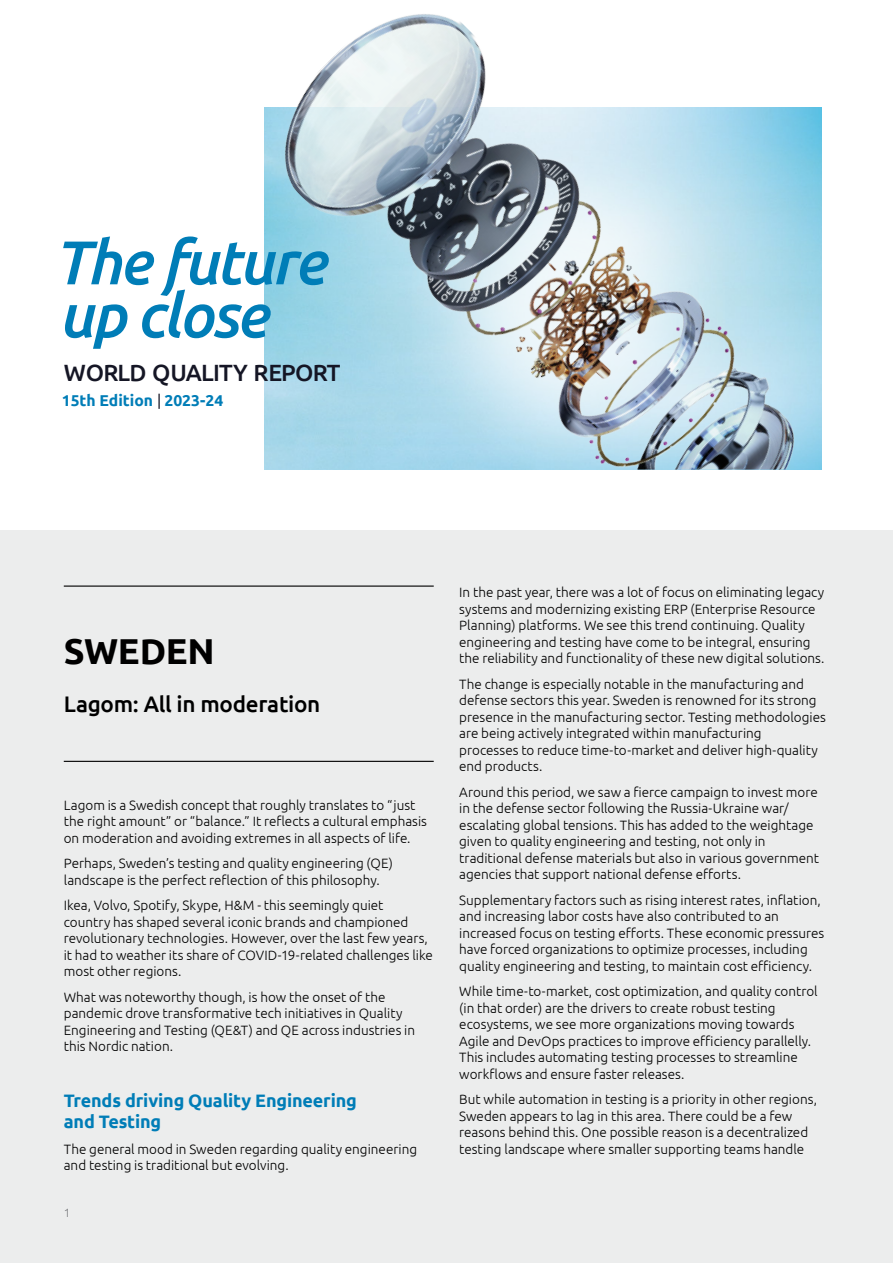
<style>
.page{position:relative;width:893px;height:1263px;background:#e6e7e8}
.page>*{position:absolute;margin:0;border:0;box-sizing:border-box;transform-origin:0 0}
.t1{font:italic 500 61.65px/53.1px "Ubuntu";letter-spacing:-.035em;color:#007db7}
.Pull_quote_betwn_blue_lines{font:700 36px "Ubuntu";letter-spacing:-.01em;color:#000}
.t2{font:500 23.55px "Ubuntu";letter-spacing:-.03em;color:#151625}
.Pull_quote_betwn_blue_lines-2{font:500 22.5px "Ubuntu";letter-spacing:-.015em;color:#000}
.text{font:700 18px/21px "Ubuntu";letter-spacing:-.01em;color:#007db7}
.t3{font:700 15.75px "Ubuntu";color:#007db7}
.text-2{font:300 13.5px/16.5px "Ubuntu";color:#000}
.footer-leftNumber{font:300 12px "Ubuntu";color:#77787b}
</style>
<div class="page">
<div style="left:0;top:0;width:893px;height:530px;background:#fff"></div>
<img style="left:264px;top:14px;width:558px;height:456px">
<svg style="left:158px;top:394px;width:2px;height:15px"></svg>
<hr style="left:64px;top:761px;width:370px;height:1px;background:#000">
<hr style="left:64px;top:585px;width:370px;height:2px;background:#000">
<p class="t1" style="left:53px;top:234px;width:275px">The future up close</p>
<p class="t2" style="left:64px;top:358px;width:278px">WORLD QUALITY REPORT</p>
<p class="t3" style="left:62px;top:391px;width:163px">15th Edition 2023-24</p>
<p class="Pull_quote_betwn_blue_lines" style="left:64px;top:629px;width:152px">SWEDEN</p>
<p class="Pull_quote_betwn_blue_lines-2" style="left:64px;top:690px;width:258px">Lagom: All in moderation</p>
<p class="text-2" style="left:64px;top:796px;width:365px">Lagom is a Swedish concept that roughly translates to “just the right amount” or “balance.” It reflects a cultural emphasis on moderation and avoiding extremes in all aspects of life.</p>
<p class="text-2" style="left:64px;top:855px;width:331px">Perhaps, Sweden’s testing and quality engineering (QE) landscape is the perfect reflection of this philosophy.</p>
<p class="text-2" style="left:64px;top:897px;width:371px">Ikea, Volvo, Spotify, Skype, H&amp;M - this seemingly quiet country has shaped several iconic brands and championed revolutionary technologies. However, over the last few years, it had to weather its share of COVID-19-related challenges like most other regions.</p>
<p class="text-2" style="left:64px;top:988px;width:353px">What was noteworthy though, is how the onset of the pandemic drove transformative tech initiatives in Quality Engineering and Testing (QE&amp;T) and QE across industries in this Nordic nation.</p>
<p class="text" style="left:64px;top:1090px;width:295px">Trends driving Quality Engineering and Testing</p>
<p class="text-2" style="left:64px;top:1140px;width:355px">The general mood in Sweden regarding quality engineering and testing is traditional but evolving.</p>
<p class="footer-leftNumber" style="left:64px;top:1205px;width:8px">1</p>
<p class="text-2" style="left:459px;top:584px;width:367px">In the past year, there was a lot of focus on eliminating legacy systems and modernizing existing ERP (Enterprise Resource Planning) platforms. We see this trend continuing. Quality engineering and testing have come to be integral, ensuring the reliability and functionality of these new digital solutions.</p>
<p class="text-2" style="left:459px;top:675px;width:368px">The change is especially notable in the manufacturing and defense sectors this year. Sweden is renowned for its strong presence in the manufacturing sector. Testing methodologies are being actively integrated within manufacturing<br>processes to reduce time-to-market and deliver high-quality end products.</p>
<p class="text-2" style="left:459px;top:783px;width:361px">Around this period, we saw a fierce campaign to invest more in the defense sector following the Russia-Ukraine war/ escalating global tensions. This has added to the weightage given to quality engineering and testing, not only in traditional defense materials but also in various government agencies that support national defense efforts.</p>
<p class="text-2" style="left:459px;top:891px;width:367px">Supplementary factors such as rising interest rates, inflation, and increasing labor costs have also contributed to an increased focus on testing efforts. These economic pressures have forced organizations to optimize processes, including quality engineering and testing, to maintain cost efficiency.</p>
<p class="text-2" style="left:459px;top:983px;width:360px">While time-to-market, cost optimization, and quality control (in that order) are the drivers to create robust testing ecosystems, we see more organizations moving towards Agile and DevOps practices to improve efficiency parallelly.<br>This includes automating testing processes to streamline workflows and ensure faster releases.</p>
<p class="text-2" style="left:459px;top:1091px;width:359px">But while automation in testing is a priority in other regions, Sweden appears to lag in this area. There could be a few reasons behind this. One possible reason is a decentralized testing landscape where smaller supporting teams handle</p>
</div>
